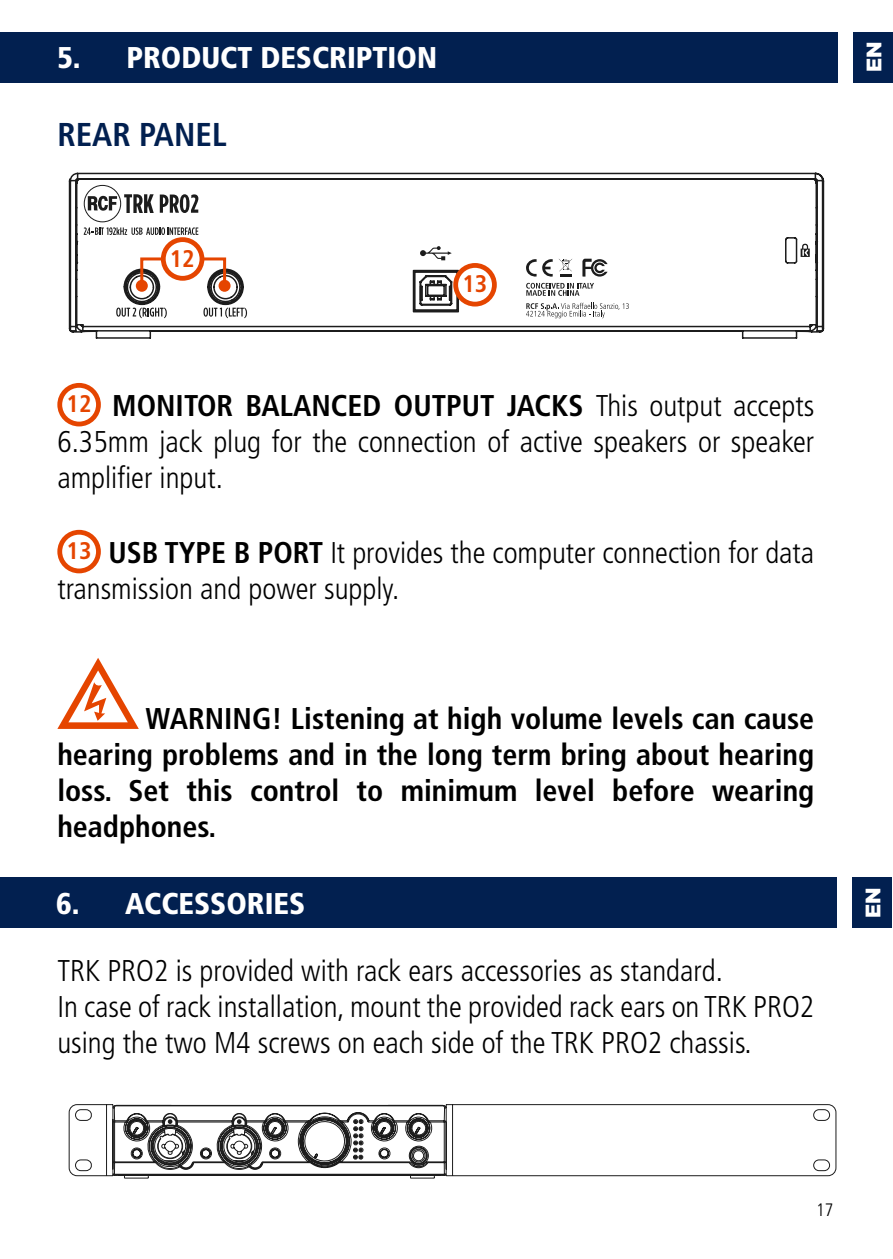
<style>
.page{position:relative;width:893px;height:1259px;background:#fff}
.page>*{position:absolute;margin:0;border:0;box-sizing:border-box;transform-origin:0 0}
.t1{font:700 condensed 33px "Frutiger LT Std";color:#022050}
.t2{font:300 condensed 30px/36px "Frutiger LT Std";color:#000}
.t3{font:700 condensed 30px/36px "Frutiger LT Std";color:#000;text-align:justify}
.t4{font:900 condensed 30px "Frutiger LT Std";color:#fff}
.t5{font:700 condensed 24px "Frutiger LT Std";color:#e54500}
.t6{font:900 21px "Gotham";color:#fff}
.t7{font:300 condensed 18px "Frutiger LT Std";color:#000}
.s1{font-weight:700;font-size:24px;color:#e54500}
.s2{font-weight:700}
</style>
<div class="page">
<div style="left:853px;top:32px;width:40px;height:50px;background:#022050"></div>
<div style="left:0;top:32px;width:838px;height:50px;background:#022050"></div>
<svg style="left:68px;top:172px;width:757px;height:167px"></svg>
<svg style="left:412px;top:269px;width:48px;height:44px"></svg>
<svg style="left:203px;top:307px;width:44px;height:11px"></svg>
<svg style="left:116px;top:307px;width:51px;height:11px"></svg>
<svg style="left:559px;top:259px;width:13px;height:18px"></svg>
<svg style="left:525px;top:259px;width:28px;height:18px"></svg>
<svg style="left:582px;top:259px;width:26px;height:18px"></svg>
<svg style="left:526px;top:283px;width:68px;height:13px"></svg>
<svg style="left:526px;top:303px;width:103px;height:15px"></svg>
<svg style="left:801px;top:244px;width:9px;height:13px"></svg>
<svg style="left:420px;top:246px;width:32px;height:14px"></svg>
<svg style="left:84px;top:185px;width:114px;height:50px"></svg>
<div style="left:57px;top:383px;width:44px;height:43px;border:5px solid #e54500;border-radius:50%"></div>
<div style="left:57px;top:530px;width:44px;height:43px;border:5px solid #e54500;border-radius:50%"></div>
<svg style="left:57px;top:658px;width:82px;height:71px"></svg>
<div style="left:456px;top:265px;width:38px;height:39px;background:#fff;border-radius:50%"></div>
<div style="left:453px;top:263px;width:44px;height:43px;border:5px solid #e54500;border-radius:50%"></div>
<svg style="left:139px;top:256px;width:28px;height:33px"></svg>
<div style="left:136px;top:280px;width:12px;height:12px;background:#e54500;border-radius:50%"></div>
<svg style="left:199px;top:256px;width:29px;height:33px"></svg>
<div style="left:219px;top:280px;width:12px;height:12px;background:#e54500;border-radius:50%"></div>
<div style="left:163px;top:240px;width:39px;height:38px;background:#fff;border-radius:50%"></div>
<div style="left:161px;top:237px;width:43px;height:44px;border:5px solid #e54500;border-radius:50%"></div>
<div style="left:852px;top:877px;width:40px;height:50px;background:#022050"></div>
<div style="left:0;top:877px;width:837px;height:50px;background:#022050"></div>
<svg style="left:68px;top:1104px;width:769px;height:72px"></svg>
<svg style="left:112px;top:1104px;width:335px;height:74px"></svg>
<p class="t4" style="left:57px;top:40px;width:381px">5. PRODUCT DESCRIPTION</p>
<p class="t1" style="left:57px;top:115px;width:171px">REAR PANEL</p>
<p class="t5" style="left:170px;top:244px;width:26px">12</p>
<p class="t5" style="left:462px;top:270px;width:26px">13</p>
<p class="t2" style="left:57px;top:388px;width:758px;text-align:justify;text-indent:9px"><span class="s1">12</span> <span class="s2">MONITOR BALANCED OUTPUT JACKS</span> This output accepts 6.35mm jack plug for the connection of active speakers or speaker amplifier input.</p>
<p class="t2" style="left:57px;top:535px;width:758px;text-indent:9px"><span class="s1">13</span> <span class="s2">USB TYPE B PORT</span> It provides the computer connection for data transmission and power supply.</p>
<p class="t3" style="left:57px;top:700px;width:758px;text-indent:88px">WARNING! Listening at high volume levels can cause hearing problems and in the long term bring about hearing loss. Set this control to minimum level before wearing headphones.</p>
<p class="t6" style="left:860px;top:72px;width:32px;rotate:-90deg">EN</p>
<p class="t4" style="left:56px;top:885px;width:251px">6. ACCESSORIES</p>
<p class="t6" style="left:858px;top:917px;width:32px;rotate:-90deg">EN</p>
<p class="t2" style="left:57px;top:952px;width:758px">TRK PRO2 is provided with rack ears accessories as standard.<br>In case of rack installation, mount the provided rack ears on TRK PRO2 using the two M4 screws on each side of the TRK PRO2 chassis.</p>
<p class="t7" style="left:816px;top:1200px;width:19px">17</p>
</div>
